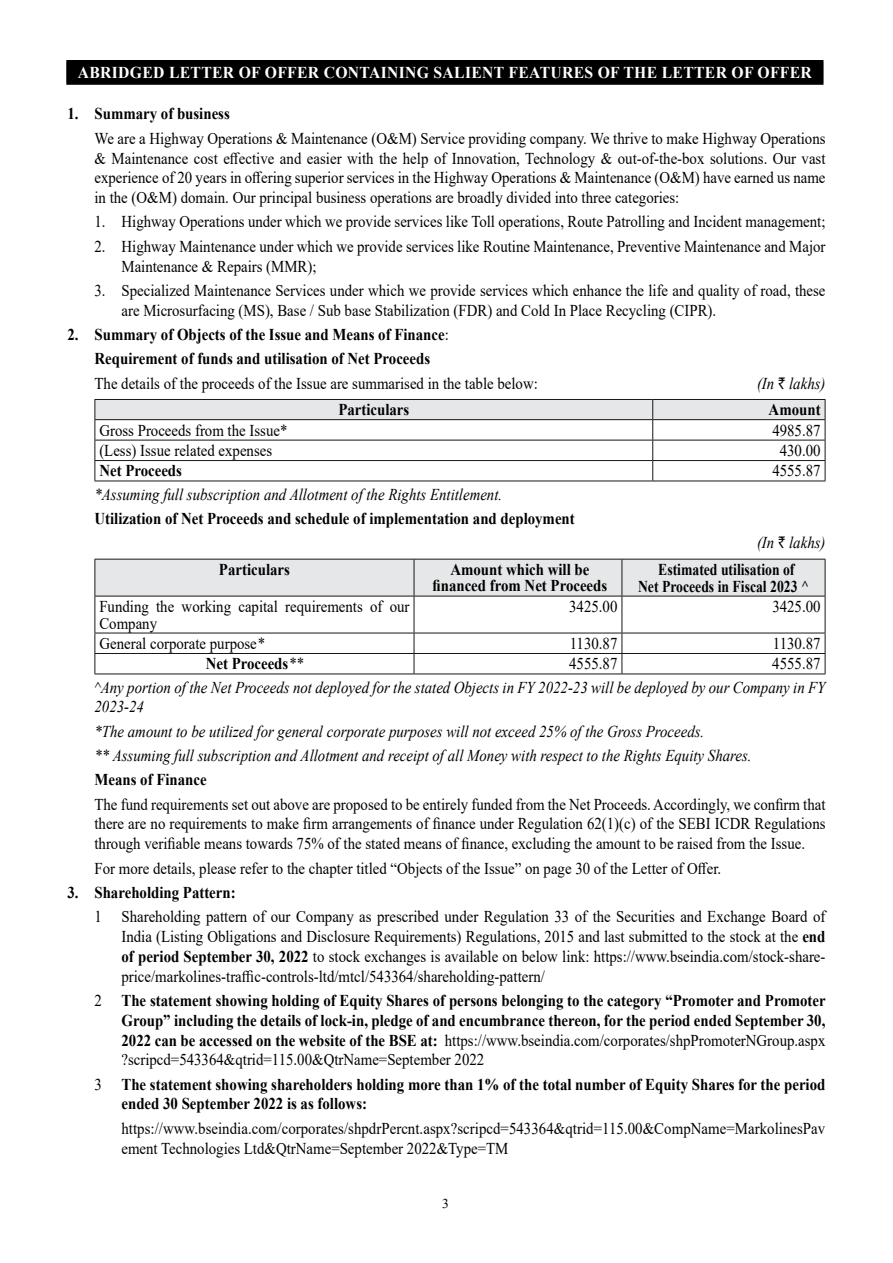
<style>
.page{position:relative;width:893px;height:1263px;background:#fff}
.page>*{position:absolute;margin:0;border:0;box-sizing:border-box;transform-origin:0 0}
.t1{font:16.5px/19.8px "Times New Roman";color:#000;scale:.9 1}
.t2{font:700 16.5px/19.8px "Times New Roman";color:#000;text-align:center;scale:.9 1}
.t3{font:italic 16.5px/19.8px "Times New Roman";color:#000;scale:.9 1}
.t4{font:700 16.5px "Times New Roman";letter-spacing:.02em;color:#fff;scale:.95 1}
.t5{font:700 16.5px/16.5px "Times New Roman";color:#000;text-align:center;scale:.83 1}
.t6{font:13.5px "Times New Roman";color:#000}
.s1{font-weight:400}
.s2{font-family:"Rupee";font-style:normal}
.s3{font-style:italic}
.s4{font-weight:400;font-style:italic}
.s5{font-weight:700}
</style>
<div class="page">
<div style="left:67px;top:61px;width:756px;height:23px;background:#000"></div>
<hr style="left:66px;top:60px;width:758px;height:2px;background:#000">
<hr style="left:66px;top:62px;width:2px;height:21px;background:#000">
<hr style="left:822px;top:62px;width:2px;height:21px;background:#000">
<hr style="left:66px;top:83px;width:758px;height:2px;background:#000">
<hr style="left:94px;top:481px;width:559px;height:1px;background:#181717">
<hr style="left:653px;top:481px;width:172px;height:1px;background:#181717">
<svg style="left:94px;top:399px;width:732px;height:82px"></svg>
<div style="left:95px;top:560px;width:730px;height:36px;background:#e6e7e8"></div>
<hr style="left:94px;top:559px;width:320px;height:1px;background:#181717">
<hr style="left:414px;top:559px;width:208px;height:1px;background:#181717">
<hr style="left:622px;top:559px;width:203px;height:1px;background:#181717">
<hr style="left:94px;top:596px;width:320px;height:1px;background:#181717">
<hr style="left:414px;top:596px;width:208px;height:1px;background:#181717">
<hr style="left:622px;top:596px;width:203px;height:1px;background:#181717">
<hr style="left:94px;top:633px;width:320px;height:1px;background:#181717">
<hr style="left:414px;top:633px;width:208px;height:1px;background:#181717">
<hr style="left:622px;top:633px;width:203px;height:1px;background:#181717">
<hr style="left:94px;top:653px;width:320px;height:1px;background:#181717">
<hr style="left:414px;top:653px;width:208px;height:1px;background:#181717">
<hr style="left:622px;top:653px;width:203px;height:1px;background:#181717">
<hr style="left:94px;top:673px;width:320px;height:1px;background:#181717">
<hr style="left:414px;top:673px;width:208px;height:1px;background:#181717">
<hr style="left:622px;top:673px;width:203px;height:1px;background:#181717">
<hr style="left:94px;top:559px;width:1px;height:37px;background:#181717">
<hr style="left:94px;top:596px;width:1px;height:37px;background:#181717">
<svg style="left:94px;top:633px;width:1px;height:40px"></svg>
<hr style="left:414px;top:559px;width:1px;height:37px;background:#181717">
<hr style="left:622px;top:559px;width:1px;height:37px;background:#181717">
<hr style="left:825px;top:559px;width:1px;height:37px;background:#181717">
<hr style="left:414px;top:596px;width:1px;height:37px;background:#181717">
<hr style="left:622px;top:596px;width:1px;height:37px;background:#181717">
<hr style="left:825px;top:596px;width:1px;height:37px;background:#181717">
<svg style="left:414px;top:633px;width:1px;height:40px"></svg>
<svg style="left:622px;top:633px;width:1px;height:40px"></svg>
<svg style="left:825px;top:633px;width:1px;height:40px"></svg>
<p class="t4" style="left:78px;top:61px;width:774px">ABRIDGED LETTER OF OFFER CONTAINING SALIENT FEATURES OF THE LETTER OF OFFER</p>
<p class="t2" style="left:68px;top:104px;width:182px">1. Summary of business</p>
<p class="t1" style="left:94px;top:128px;width:814px;text-align:justify">We are a Highway Operations &amp; Maintenance (O&amp;M) Service providing company. We thrive to make Highway Operations &amp; Maintenance cost effective and easier with the help of Innovation, Technology &amp; out-of-the-box solutions. Our vast experience of 20 years in offering superior services in the Highway Operations &amp; Maintenance (O&amp;M) have earned us name in the (O&amp;M) domain. Our principal business operations are broadly divided into three categories:</p>
<p class="t1" style="left:94px;top:212px;width:814px">1. Highway Operations under which we provide services like Toll operations, Route Patrolling and Incident management;</p>
<p class="t1" style="left:121px;top:236px;width:784px;text-indent:-27px">2. Highway Maintenance under which we provide services like Routine Maintenance, Preventive Maintenance and Major<br>Maintenance &amp; Repairs (MMR);</p>
<p class="t1" style="left:121px;top:280px;width:784px;text-indent:-27px">3. Specialized Maintenance Services under which we provide services which enhance the life and quality of road, these are Microsurfacing (MS), Base / Sub base Stabilization (FDR) and Cold In Place Recycling (CIPR).</p>
<p class="t2" style="left:68px;top:322px;width:425px;line-height:24.3px">2. Summary of Objects of the Issue and Means of Finance<span class="s1">:<br></span>Requirement of funds and utilisation of Net Proceeds</p>
<p class="t1" style="left:94px;top:373px;width:494px">The details of the proceeds of the Issue are summarised in the table below:</p>
<p class="t3" style="left:757px;top:373px;width:78px">(In <span class="s2">`</span> lakhs)</p>
<p class="t2" style="left:338px;top:399px;width:80px">Particulars</p>
<p class="t2" style="left:769px;top:399px;width:59px">Amount</p>
<p class="t1" style="left:99px;top:420px;width:210px">Gross Proceeds from the Issue*</p>
<p class="t1" style="left:772px;top:420px;width:55px">4985.87</p>
<p class="t1" style="left:99px;top:440px;width:193px">(Less) Issue related expenses</p>
<p class="t1" style="left:780px;top:440px;width:47px">430.00</p>
<p class="t2" style="left:99px;top:460px;width:93px">Net Proceeds</p>
<p class="t1" style="left:772px;top:460px;width:55px">4555.87</p>
<p class="t3" style="left:94px;top:484px;width:455px">*Assuming full subscription and Allotment of the Rights Entitlement.</p>
<p class="t2" style="left:94px;top:508px;width:535px">Utilization of Net Proceeds and schedule of implementation and deployment</p>
<p class="t3" style="left:757px;top:532px;width:78px">(In <span class="s2">`</span> lakhs)</p>
<p class="t2" style="left:219px;top:559px;width:80px">Particulars</p>
<p class="t2" style="left:432px;top:560px;width:196px;line-height:16.5px">Amount which will be financed from Net Proceeds</p>
<p class="t5" style="left:638px;top:561px;width:207px">Estimated utilisation of<br>Net Proceeds in Fiscal 2023 ^</p>
<p class="t1" style="left:99px;top:598px;width:346px;line-height:16.5px">Funding the working capital requirements of our<br>Company</p>
<p class="t1" style="left:569px;top:596px;width:55px">3425.00</p>
<p class="t1" style="left:772px;top:596px;width:55px">3425.00</p>
<p class="t1" style="left:99px;top:633px;width:185px">General corporate purpose<span class="s3">*</span></p>
<p class="t1" style="left:570px;top:633px;width:55px">1130.87</p>
<p class="t1" style="left:773px;top:633px;width:55px">1130.87</p>
<p class="t2" style="left:206px;top:653px;width:110px">Net Proceeds<span class="s4">**</span></p>
<p class="t1" style="left:569px;top:653px;width:55px">4555.87</p>
<p class="t1" style="left:772px;top:653px;width:55px">4555.87</p>
<p class="t3" style="left:94px;top:677px;width:814px">^Any portion of the Net Proceeds not deployed for the stated Objects in FY 2022-23 will be deployed by our Company in FY<br>2023-24</p>
<p class="t3" style="left:94px;top:719px;width:731px;line-height:24.3px">*The amount to be utilized for general corporate purposes will not exceed 25% of the Gross Proceeds.<br>** Assuming full subscription and Allotment and receipt of all Money with respect to the Rights Equity Shares.</p>
<p class="t2" style="left:94px;top:769px;width:126px">Means of Finance</p>
<p class="t1" style="left:94px;top:794px;width:814px;text-align:justify">The fund requirements set out above are proposed to be entirely funded from the Net Proceeds. Accordingly, we confirm that there are no requirements to make firm arrangements of finance under Regulation 62(1)(c) of the SEBI ICDR Regulations through verifiable means towards 75% of the stated means of finance, excluding the amount to be raised from the Issue.</p>
<p class="t1" style="left:94px;top:858px;width:698px">For more details, please refer to the chapter titled “Objects of the Issue” on page 30 of the Letter of Offer.</p>
<p class="t2" style="left:67px;top:882px;width:188px">3. Shareholding Pattern:</p>
<p class="t1" style="left:121px;top:906px;width:784px;text-align:justify;text-indent:-27px">1 Shareholding pattern of our Company as prescribed under Regulation 33 of the Securities and Exchange Board of India (Listing Obligations and Disclosure Requirements) Regulations, 2015 and last submitted to the stock at the <span class="s5">end of period September 30, 2022</span> to stock exchanges is available on below link: https://www.bseindia.com/stock-share&shy;price/markolines-traffic-controls-ltd/mtcl/543364/shareholding-pattern/</p>
<p class="t2" style="left:121px;top:990px;width:784px;text-align:justify;text-indent:-27px"><span class="s1">2</span> The statement showing holding of Equity Shares of persons belonging to the category “Promoter and Promoter Group” including the details of lock-in, pledge of and encumbrance thereon, for the period ended September 30, 2022 can be accessed on the website of the BSE at: <span class="s1">https://www.bseindia.com/corporates/shpPromoterNGroup.aspx ?scripcd=543364&amp;qtrid=115.00&amp;QtrName=September 2022</span></p>
<p class="t2" style="left:121px;top:1074px;width:784px;text-align:left;text-indent:-27px"><span class="s1">3</span> The statement showing shareholders holding more than 1% of the total number of Equity Shares for the period ended 30 September 2022 is as follows:</p>
<p class="t1" style="left:121px;top:1118px;width:783px">https://www.bseindia.com/corporates/shpdrPercnt.aspx?scripcd=543364&amp;qtrid=115.00&amp;CompName=MarkolinesPav ement Technologies Ltd&amp;QtrName=September 2022&amp;Type=TM</p>
<p class="t6" style="left:442px;top:1194px;width:8px">3</p>
</div>
